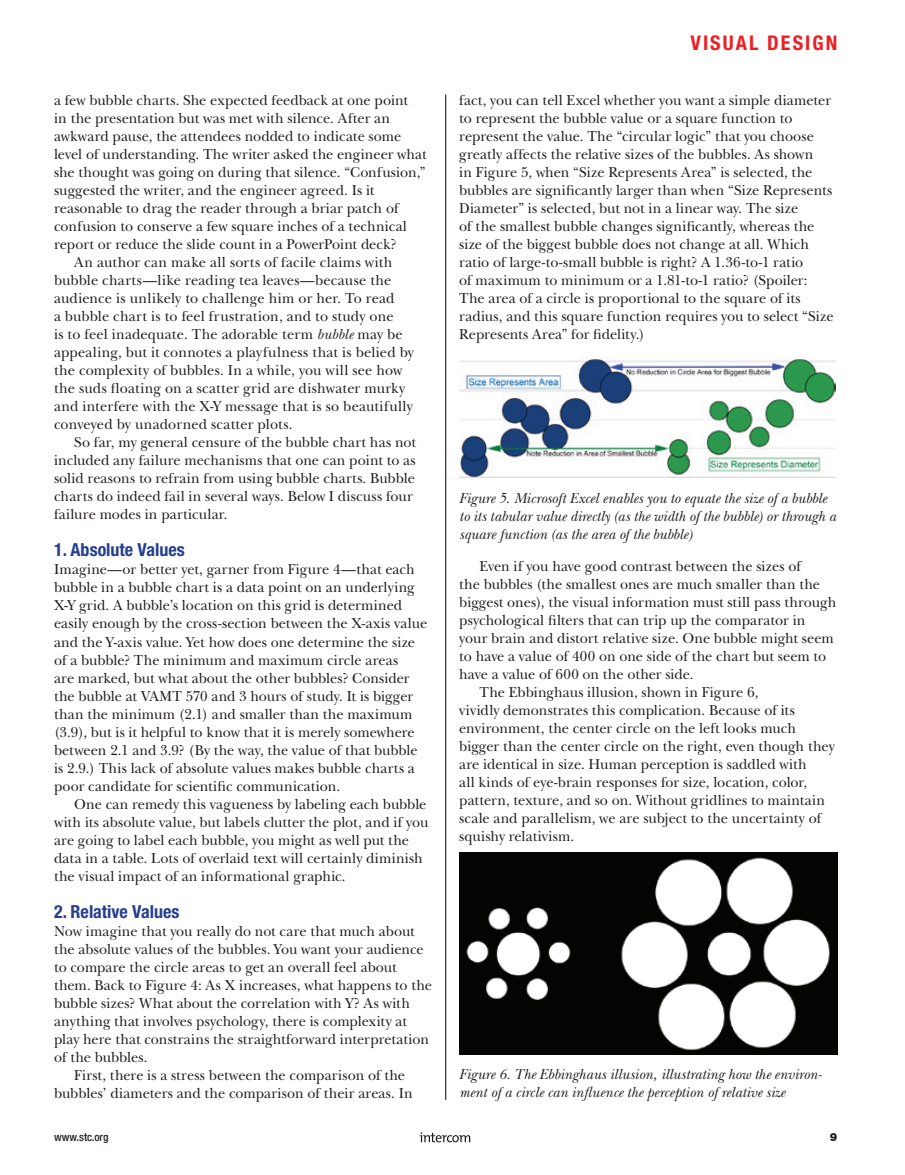
<style>
.page{position:relative;width:905px;height:1175px;background:#fff}
.page>*{position:absolute;margin:0;border:0;box-sizing:border-box;transform-origin:0 0}
.t1{font:700 condensed 20.25px "Helvetica Neue LT Std";color:#ee1f23}
.t2{font:700 condensed 18px "Helvetica Neue LT Std";color:#253f8e}
.t3{font:15px/18px "New Baskerville Std";color:#231f20;scale:.96 1}
.t4{font:italic 15px/18px "New Baskerville Std";letter-spacing:.005em;color:#231f20;scale:.96 1}
.t5{font:500 condensed 11.25px "Helvetica Neue LT Std";color:#231f20}
.t6{font:900 11.25px "Helvetica Neue LT Std";color:#231f20}
.s1{font-style:italic}
</style>
<div class="page">
<hr style="left:445px;top:94px;width:1px;height:1006px;background:#040503">
<img style="left:459px;top:357px;width:376px;height:121px">
<img style="left:459px;top:852px;width:378px;height:202px">
<svg style="left:419px;top:1132px;width:51px;height:10px"></svg>
<h1 class="t1" style="left:690px;top:31px;width:25px">Visua</h1>
<h1 class="t1" style="left:749px;top:31px;width:88px">l Design</h1>
<p class="t3" style="left:54px;top:91px;width:370px">a few bubble charts. She expected feedback at one point</p>
<p class="t3" style="left:54px;top:109px;width:351px">in the presentation but was met with silence. After an</p>
<p class="t3" style="left:54px;top:127px;width:363px">awkward pause, the attendees nodded to indicate some</p>
<p class="t3" style="left:54px;top:145px;width:390px">level of understanding. The writer asked the engineer what</p>
<p class="t3" style="left:54px;top:163px;width:388px">she thought was going on during that silence. “Confusion,”</p>
<p class="t3" style="left:54px;top:181px;width:335px">suggested the writer, and the engineer agreed. Is it</p>
<p class="t3" style="left:54px;top:199px;width:362px">reasonable to drag the reader through a briar patch of</p>
<p class="t3" style="left:54px;top:217px;width:369px">confusion to conserve a few square inches of a technical</p>
<p class="t3" style="left:54px;top:235px;width:358px">report or reduce the slide count in a PowerPoint deck?</p>
<p class="t3" style="left:74px;top:253px;width:333px">An author can make all sorts of facile claims with</p>
<p class="t3" style="left:54px;top:271px;width:353px">bubble charts—like reading tea leaves—because the</p>
<p class="t3" style="left:54px;top:289px;width:356px">audience is unlikely to challenge him or her. To read</p>
<p class="t3" style="left:54px;top:307px;width:355px">a bubble chart is to feel frustration, and to study one</p>
<p class="t3" style="left:54px;top:325px;width:365px">is to feel inadequate. The adorable term <span class="s1">bubble</span> may be</p>
<p class="t3" style="left:54px;top:343px;width:377px">appealing, but it connotes a playfulness that is belied by</p>
<p class="t3" style="left:54px;top:361px;width:365px">the complexity of bubbles. In a while, you will see how</p>
<p class="t3" style="left:54px;top:379px;width:368px">the suds floating on a scatter grid are dishwater murky</p>
<p class="t3" style="left:54px;top:397px;width:376px">and interfere with the X-Y message that is so beautifully</p>
<p class="t3" style="left:54px;top:415px;width:250px">conveyed by unadorned scatter plots.</p>
<p class="t3" style="left:74px;top:433px;width:357px">So far, my general censure of the bubble chart has not</p>
<p class="t3" style="left:54px;top:451px;width:378px">included any failure mechanisms that one can point to as</p>
<p class="t3" style="left:54px;top:469px;width:377px">solid reasons to refrain from using bubble charts. Bubble</p>
<p class="t3" style="left:54px;top:487px;width:375px">charts do indeed fail in several ways. Below I discuss four</p>
<p class="t3" style="left:54px;top:505px;width:182px">failure modes in particular.</p>
<p class="t2" style="left:54px;top:539px;width:132px">1. Absolute Values</p>
<p class="t3" style="left:54px;top:560px;width:390px">Imagine—or better yet, garner from Figure 4—that each bubble in a bubble chart is a data point on an underlying X-Y grid. A bubble’s location on this grid is determined easily enough by the cross-section between the X-axis value and the Y-axis value. Yet how does one determine the size of a bubble? The minimum and maximum circle areas<br>are marked, but what about the other bubbles? Consider the bubble at VAMT 570 and 3 hours of study. It is bigger than the minimum (2.1) and smaller than the maximum (3.9), but is it helpful to know that it is merely somewhere between 2.1 and 3.9? (By the way, the value of that bubble is 2.9.) This lack of absolute values makes bubble charts a poor candidate for scientific communication.</p>
<p class="t3" style="left:54px;top:794px;width:391px;text-indent:20px">One can remedy this vagueness by labeling each bubble with its absolute value, but labels clutter the plot, and if you are going to label each bubble, you might as well put the data in a table. Lots of overlaid text will certainly diminish the visual impact of an informational graphic.</p>
<p class="t2" style="left:54px;top:900px;width:127px">2. Relative Values</p>
<p class="t3" style="left:54px;top:922px;width:377px">Now imagine that you really do not care that much about</p>
<p class="t3" style="left:54px;top:940px;width:386px">the absolute values of the bubbles. You want your audience</p>
<p class="t3" style="left:54px;top:958px;width:358px">to compare the circle areas to get an overall feel about</p>
<p class="t3" style="left:54px;top:976px;width:395px">them. Back to Figure 4: As X increases, what happens to the</p>
<p class="t3" style="left:54px;top:994px;width:372px">bubble sizes? What about the correlation with Y? As with</p>
<p class="t3" style="left:54px;top:1012px;width:369px">anything that involves psychology, there is complexity at</p>
<p class="t3" style="left:54px;top:1030px;width:392px">play here that constrains the straightforward interpretation</p>
<p class="t3" style="left:54px;top:1048px;width:99px">of the bubbles.</p>
<p class="t3" style="left:74px;top:1066px;width:346px">First, there is a stress between the comparison of the</p>
<p class="t3" style="left:54px;top:1084px;width:375px">bubbles’ diameters and the comparison of their areas. In</p>
<p class="t5" style="left:54px;top:1130px;width:56px">www.stc.org</p>
<p class="t6" style="left:829px;top:1130px;width:9px">9</p>
<p class="t3" style="left:459px;top:91px;width:391px">fact, you can tell Excel whether you want a simple diameter to represent the bubble value or a square function to represent the value. The “circular logic” that you choose greatly affects the relative sizes of the bubbles. As shown<br>in Figure 5, when “Size Represents Area” is selected, the bubbles are significantly larger than when “Size Represents Diameter” is selected, but not in a linear way. The size<br>of the smallest bubble changes significantly, whereas the size of the biggest bubble does not change at all. Which ratio of large-to-small bubble is right? A 1.36-to-1 ratio<br>of maximum to minimum or a 1.81-to-1 ratio? (Spoiler:<br>The area of a circle is proportional to the square of its radius, and this square function requires you to select “Size Represents Area” for fidelity.)</p>
<p class="t4" style="left:459px;top:489px;width:394px">Figure 5. Microsoft Excel enables you to equate the size of a bubble to its tabular value directly (as the width of the bubble) or through a square function (as the area of the bubble)</p>
<p class="t3" style="left:479px;top:557px;width:337px">Even if you have good contrast between the sizes of</p>
<p class="t3" style="left:459px;top:575px;width:377px">the bubbles (the smallest ones are much smaller than the</p>
<p class="t3" style="left:459px;top:593px;width:394px">biggest ones), the visual information must still pass through</p>
<p class="t3" style="left:459px;top:611px;width:362px">psychological filters that can trip up the comparator in</p>
<p class="t3" style="left:459px;top:629px;width:392px">your brain and distort relative size. One bubble might seem</p>
<p class="t3" style="left:459px;top:647px;width:384px">to have a value of 400 on one side of the chart but seem to</p>
<p class="t3" style="left:459px;top:665px;width:246px">have a value of 600 on the other side.</p>
<p class="t3" style="left:479px;top:683px;width:292px">The Ebbinghaus illusion, shown in Figure 6,</p>
<p class="t3" style="left:459px;top:701px;width:351px">vividly demonstrates this complication. Because of its</p>
<p class="t3" style="left:459px;top:719px;width:352px">environment, the center circle on the left looks much</p>
<p class="t3" style="left:459px;top:737px;width:393px">bigger than the center circle on the right, even though they</p>
<p class="t3" style="left:459px;top:755px;width:363px">are identical in size. Human perception is saddled with</p>
<p class="t3" style="left:459px;top:773px;width:364px">all kinds of eye-brain responses for size, location, color,</p>
<p class="t3" style="left:459px;top:791px;width:382px">pattern, texture, and so on. Without gridlines to maintain</p>
<p class="t3" style="left:459px;top:809px;width:380px">scale and parallelism, we are subject to the uncertainty of</p>
<p class="t3" style="left:459px;top:827px;width:121px">squishy relativism.</p>
<p class="t4" style="left:459px;top:1065px;width:379px">Figure 6. The Ebbinghaus illusion, illustrating how the environ&shy;ment of a circle can influence the perception of relative size</p>
</div>
